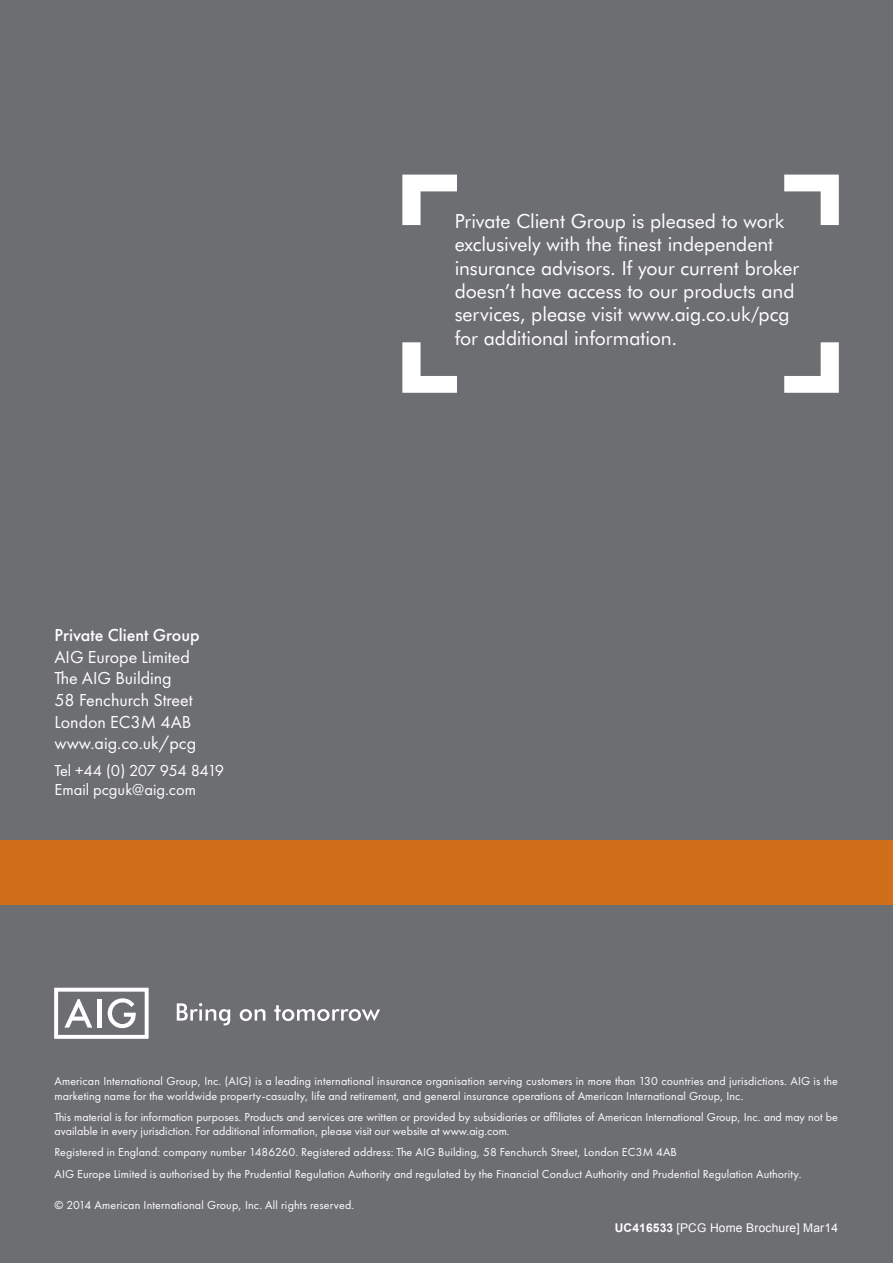
<style>
.page{position:relative;width:893px;height:1263px;background:#6d6e71}
.page>*{position:absolute;margin:0;border:0;box-sizing:border-box;transform-origin:0 0}
.Body_Copy{font:19.5px/23.4px "Futura BT";letter-spacing:-.005em;color:#fff}
.t1{font:18px/21.6px "Futura PT";color:#fff}
.t2{font:500 18px "Futura PT";color:#fff}
.t3{font:16.5px/19.8px "Futura PT";color:#fff}
.t4{font:12px/14.4px "Futura PT";letter-spacing:.01em;color:#fff}
.t5{font:12px "Arial";letter-spacing:.015em;color:#fff}
.s1{font-weight:700}
</style>
<div class="page">
<svg style="left:402px;top:175px;width:55px;height:50px"></svg>
<svg style="left:784px;top:175px;width:55px;height:50px"></svg>
<svg style="left:784px;top:342px;width:55px;height:51px"></svg>
<svg style="left:402px;top:342px;width:55px;height:51px"></svg>
<div style="left:0;top:840px;width:893px;height:65px;background:#d06f1a"></div>
<svg style="left:54px;top:988px;width:95px;height:51px"></svg>
<svg style="left:177px;top:1003px;width:53px;height:22px"></svg>
<svg style="left:240px;top:1009px;width:25px;height:12px"></svg>
<svg style="left:274px;top:1005px;width:106px;height:16px"></svg>
<p class="t2" style="left:54px;top:624px;width:147px">Private Client Group</p>
<p class="t1" style="left:54px;top:646px;width:137px">AIG Europe Limited</p>
<p class="t1" style="left:54px;top:667px;width:140px">The AIG Building<br>58 Fenchurch Street</p>
<p class="t1" style="left:54px;top:711px;width:139px">London EC3M 4AB</p>
<p class="t1" style="left:54px;top:732px;width:143px">www.aig.co.uk/pcg</p>
<p class="t3" style="left:54px;top:760px;width:171px">Tel +44 (0) 207 954 8419<br>Email pcguk@aig.com</p>
<p class="Body_Copy" style="left:455px;top:209px;width:346px">Private Client Group is pleased to work exclusively with the finest independent insurance advisors. If your current broker doesn’t have access to our products and services, please visit www.aig.co.uk/pcg for additional information.</p>
<p class="t4" style="left:54px;top:1074px;width:785px">American International Group, Inc. (AIG) is a leading international insurance organisation serving customers in more than 130 countries and jurisdictions. AIG is the marketing name for the worldwide property-casualty, life and retirement, and general insurance operations of American International Group, Inc.</p>
<p class="t4" style="left:54px;top:1109px;width:785px">This material is for information purposes. Products and services are written or provided by subsidiaries or affiliates of American International Group, Inc. and may not be available in every jurisdiction. For additional information, please visit our website at www.aig.com.</p>
<p class="t4" style="left:54px;top:1145px;width:624px">Registered in England: company number 1486260. Registered address: The AIG Building, 58 Fenchurch Street, London EC3M 4AB</p>
<p class="t4" style="left:54px;top:1166px;width:748px">AIG Europe Limited is authorised by the Prudential Regulation Authority and regulated by the Financial Conduct Authority and Prudential Regulation Authority.</p>
<p class="t4" style="left:54px;top:1198px;width:301px">© 2014 American International Group, Inc. All rights reserved.</p>
<p class="t5" style="left:615px;top:1220px;width:225px"><span class="s1">UC416533</span> [PCG Home Brochure] Mar14</p>
</div>
